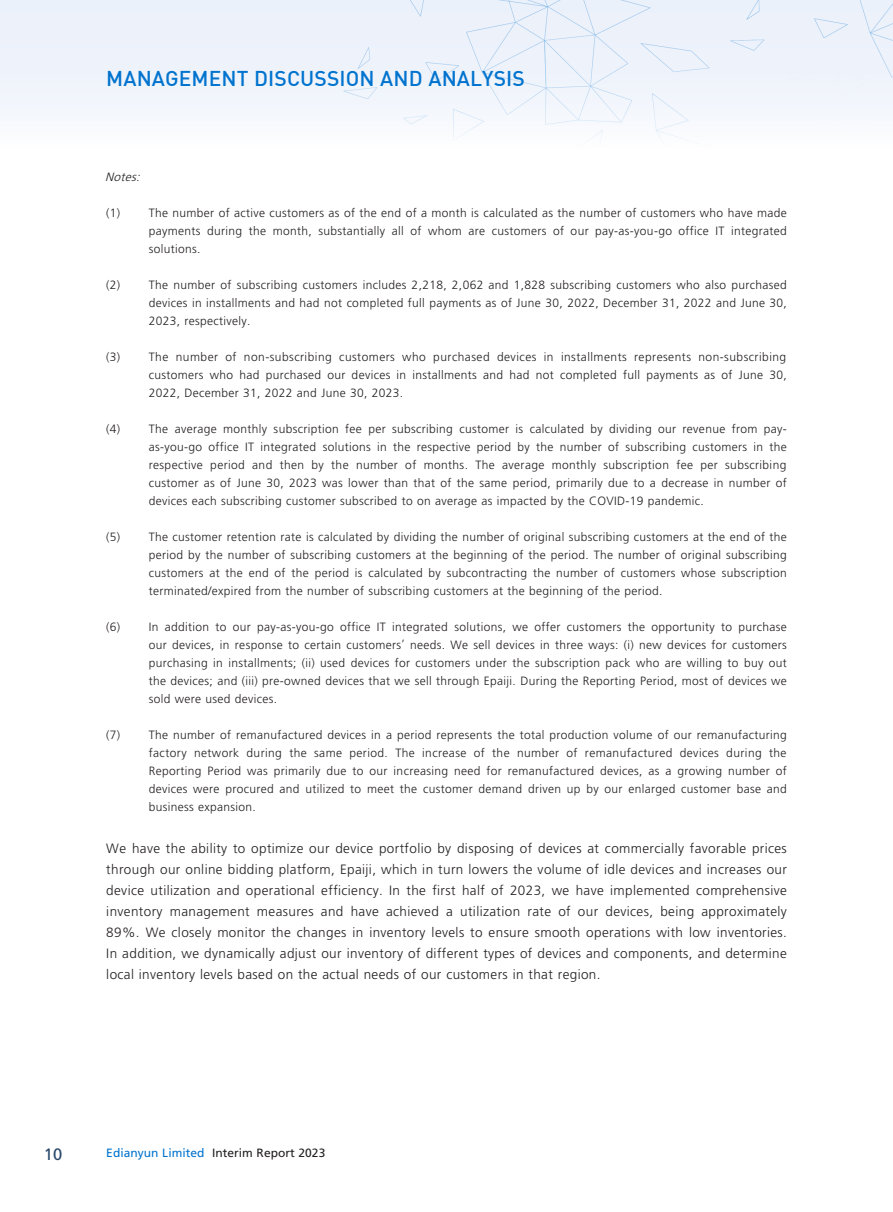
<style>
.page{position:relative;width:893px;height:1212px;background:#fff}
.page>*{position:absolute;margin:0;border:0;box-sizing:border-box;transform-origin:0 0}
.t1{font:21px "DIN Medium";letter-spacing:.005em;color:#0073ce}
.t2{font:16.5px "Frutiger LT Std";color:#29486b}
.t3{font:300 13.5px/21px "Frutiger LT Std";letter-spacing:.03em;color:#231f20;text-align:justify}
.t4{font:300 12px/18px "Frutiger LT Std";letter-spacing:.03em;color:#231f20;text-align:justify}
.t5{font:12px "Frutiger LT Std";letter-spacing:.005em;color:#231f20}
.t6{font:italic 300 12px "Frutiger LT Std";color:#231f20}
.s1{color:#0073ce}
</style>
<div class="page">
<img style="left:0;top:0;width:893px;height:142px">
<h1 class="t1" style="left:106px;top:65px;width:420px">MANAGEMENT DISCUSSION AND ANALYSIS</h1>
<p class="t6" style="left:105px;top:170px;width:40px">Notes:</p>
<p class="t4" style="left:149px;top:204px;width:640px;text-indent:-43px">(1) The number of active customers as of the end of a month is calculated as the number of customers who have made payments during the month, substantially all of whom are customers of our pay-as-you-go office IT integrated solutions.</p>
<p class="t4" style="left:149px;top:276px;width:640px;text-indent:-43px">(2) The number of subscribing customers includes 2,218, 2,062 and 1,828 subscribing customers who also purchased devices in installments and had not completed full payments as of June 30, 2022, December 31, 2022 and June 30, 2023, respectively.</p>
<p class="t4" style="left:149px;top:348px;width:639px;text-indent:-43px">(3) The number of non-subscribing customers who purchased devices in installments represents non-subscribing customers who had purchased our devices in installments and had not completed full payments as of June 30, 2022, December 31, 2022 and June 30, 2023.</p>
<p class="t4" style="left:149px;top:420px;width:640px;text-indent:-43px">(4) The average monthly subscription fee per subscribing customer is calculated by dividing our revenue from pay&shy;as-you-go office IT integrated solutions in the respective period by the number of subscribing customers in the respective period and then by the number of months. The average monthly subscription fee per subscribing customer as of June 30, 2023 was lower than that of the same period, primarily due to a decrease in number of devices each subscribing customer subscribed to on average as impacted by the COVID-19 pandemic.</p>
<p class="t4" style="left:149px;top:528px;width:640px;text-indent:-43px">(5) The customer retention rate is calculated by dividing the number of original subscribing customers at the end of the period by the number of subscribing customers at the beginning of the period. The number of original subscribing customers at the end of the period is calculated by subcontracting the number of customers whose subscription terminated/expired from the number of subscribing customers at the beginning of the period.</p>
<p class="t4" style="left:149px;top:618px;width:639px;text-indent:-43px">(6) In addition to our pay-as-you-go office IT integrated solutions, we offer customers the opportunity to purchase our devices, in response to certain customers’ needs. We sell devices in three ways: (i) new devices for customers purchasing in installments; (ii) used devices for customers under the subscription pack who are willing to buy out the devices; and (iii) pre-owned devices that we sell through Epaiji. During the Reporting Period, most of devices we sold were used devices.</p>
<p class="t4" style="left:149px;top:726px;width:640px;text-indent:-43px">(7) The number of remanufactured devices in a period represents the total production volume of our remanufacturing factory network during the same period. The increase of the number of remanufactured devices during the Reporting Period was primarily due to our increasing need for remanufactured devices, as a growing number of devices were procured and utilized to meet the customer demand driven up by our enlarged customer base and business expansion.</p>
<p class="t3" style="left:106px;top:838px;width:682px">We have the ability to optimize our device portfolio by disposing of devices at commercially favorable prices through our online bidding platform, Epaiji, which in turn lowers the volume of idle devices and increases our device utilization and operational efficiency. In the first half of 2023, we have implemented comprehensive inventory management measures and have achieved a utilization rate of our devices, being approximately 89%. We closely monitor the changes in inventory levels to ensure smooth operations with low inventories.<br>In addition, we dynamically adjust our inventory of different types of devices and components, and determine local inventory levels based on the actual needs of our customers in that region.</p>
<h2 class="t2" style="left:44px;top:1144px;width:20px">10</h2>
<p class="t5" style="left:106px;top:1145px;width:221px"><span class="s1">Edianyun Limited</span> Interim Report 2023</p>
</div>
